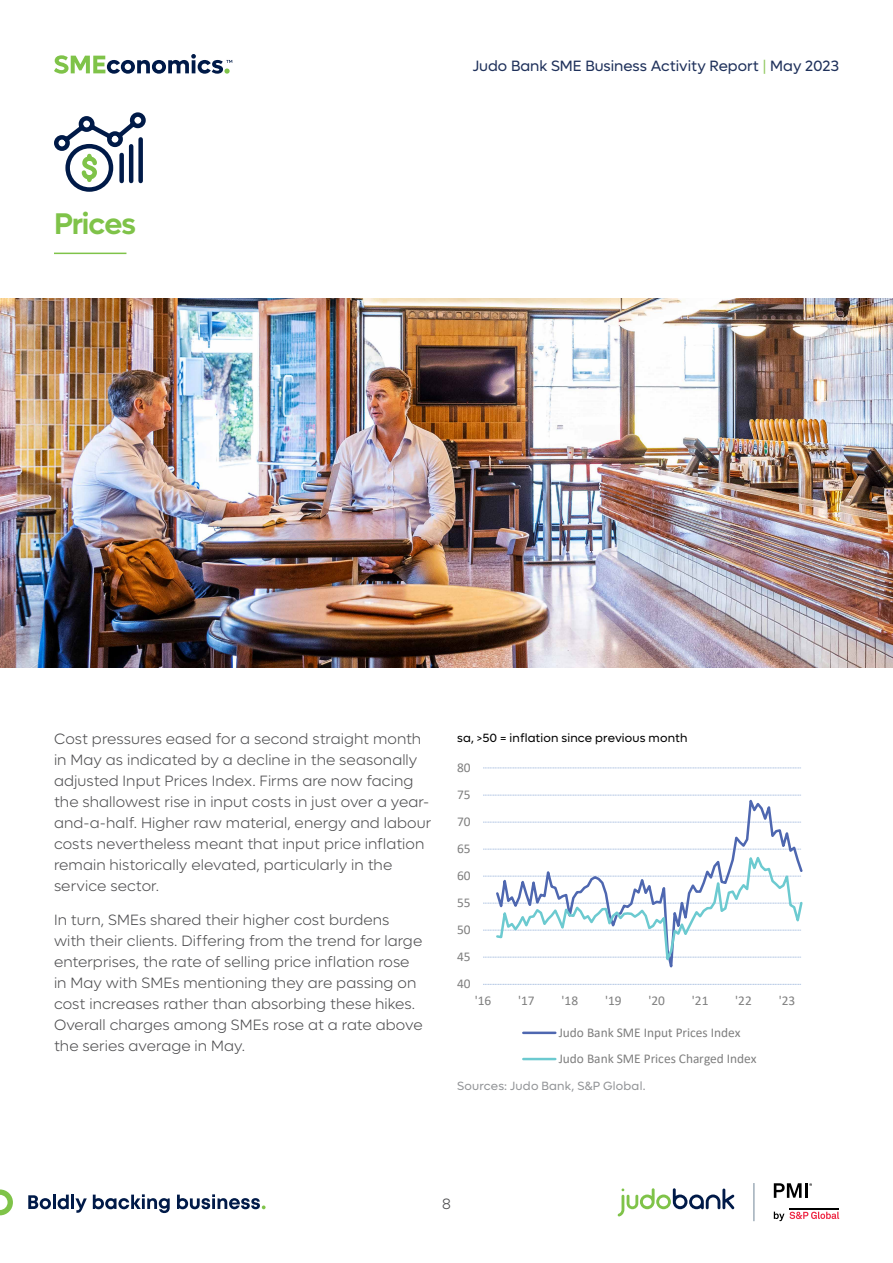
<style>
.page{position:relative;width:893px;height:1263px;background:#fff}
.page>*{position:absolute;margin:0;border:0;box-sizing:border-box;transform-origin:0 0}
.t1{font:600 30px "Lufga JB";letter-spacing:-.035em;color:#7fc349}
.t2{font:300 15px/21px "Lufga JB";letter-spacing:.005em;color:#4d4d4f}
.t3{font:15px "Lufga JB";color:#1f315b}
.t4{font:13.35px/26.1px "Calibri";letter-spacing:-.005em;color:#7f7f7f}
.t5{font:12px "Lufga JB";letter-spacing:.015em;color:#000}
.t6{font:12px "Lufga JB";letter-spacing:.015em;color:#939598}
.s1{color:#92ca62}
</style>
<div class="page">
<svg style="left:0;top:1189px;width:13px;height:26px"></svg>
<svg style="left:28px;top:1195px;width:23px;height:14px"></svg>
<hr style="left:53px;top:1194px;width:3px;height:15px;background:#001a48">
<svg style="left:58px;top:1194px;width:11px;height:15px"></svg>
<hr style="left:71px;top:1194px;width:3px;height:15px;background:#001a48">
<svg style="left:75px;top:1198px;width:12px;height:15px"></svg>
<svg style="left:93px;top:1194px;width:77px;height:19px"></svg>
<svg style="left:177px;top:1194px;width:89px;height:15px"></svg>
<svg style="left:54px;top:54px;width:178px;height:20px"></svg>
<svg style="left:617px;top:1188px;width:117px;height:28px"></svg>
<hr style="left:753px;top:1183px;width:1px;height:38px;background:#708597">
<svg style="left:774px;top:1211px;width:65px;height:10px"></svg>
<hr style="left:789px;top:1208px;width:50px;height:1px;background:#000">
<svg style="left:774px;top:1183px;width:28px;height:15px"></svg>
<hr style="left:805px;top:1183px;width:3px;height:15px;background:#000">
<hr style="left:54px;top:253px;width:72px;height:1px;background:#7fc349">
<img style="left:0;top:299px;width:893px;height:369px">
<div style="left:65px;top:144px;width:48px;height:48px;border:4px solid #001a48;border-radius:50%"></div>
<svg style="left:54px;top:112px;width:92px;height:73px"></svg>
<svg style="left:483px;top:984px;width:318px;height:1px"></svg>
<svg style="left:483px;top:768px;width:318px;height:1px"></svg>
<svg style="left:494px;top:794px;width:307px;height:190px"></svg>
<svg style="left:483px;top:848px;width:320px;height:121px"></svg>
<hr style="left:523px;top:1031px;width:32px;height:3px;background:#4e67b0">
<hr style="left:523px;top:1058px;width:32px;height:2px;background:#6ccad0">
<h1 class="t1" style="left:54px;top:206px;width:83px">Prices</h1>
<p class="t3" style="left:473px;top:57px;width:368px">Judo Bank SME Business Activity Report <span class="s1">|</span> May 2023</p>
<p class="t2" style="left:54px;top:729px;width:379px">Cost pressures eased for a second straight month in May as indicated by a decline in the seasonally adjusted Input Prices Index. Firms are now facing the shallowest rise in input costs in just over a year&shy;and-a-half. Higher raw material, energy and labour costs nevertheless meant that input price inflation remain historically elevated, particularly in the service sector.</p>
<p class="t2" style="left:54px;top:909px;width:370px">In turn, SMEs shared their higher cost burdens with their clients. Differing from the trend for large enterprises, the rate of selling price inflation rose in May with SMEs mentioning they are passing on cost increases rather than absorbing these hikes.<br>Overall charges among SMEs rose at a rate above the series average in May.</p>
<p class="t5" style="left:457px;top:731px;width:232px">sa, &gt;50 = inflation since previous month</p>
<p class="t4" style="left:457px;top:754px;width:15px">80</p>
<p class="t4" style="left:457px;top:781px;width:15px">75</p>
<p class="t4" style="left:457px;top:808px;width:15px">70</p>
<p class="t4" style="left:457px;top:835px;width:15px">65</p>
<p class="t4" style="left:457px;top:862px;width:15px">60</p>
<p class="t4" style="left:457px;top:889px;width:15px">55</p>
<p class="t4" style="left:457px;top:916px;width:15px">50</p>
<p class="t4" style="left:457px;top:943px;width:15px">45</p>
<p class="t4" style="left:457px;top:970px;width:15px">40</p>
<p class="t4" style="left:475px;top:987px;width:18px">'16</p>
<p class="t4" style="left:518px;top:987px;width:18px">'17</p>
<p class="t4" style="left:562px;top:987px;width:18px">'18</p>
<p class="t4" style="left:605px;top:987px;width:18px">'19</p>
<p class="t4" style="left:648px;top:987px;width:18px">'20</p>
<p class="t4" style="left:692px;top:987px;width:18px">'21</p>
<p class="t4" style="left:735px;top:987px;width:18px">'22</p>
<p class="t4" style="left:779px;top:987px;width:18px">'23</p>
<p class="t4" style="left:559px;top:1019px;width:199px">Judo Bank SME Input Prices Index<br>Judo Bank SME Prices Charged Index</p>
<p class="t6" style="left:457px;top:1079px;width:190px">Sources: Judo Bank, S&amp;P Global.</p>
<p class="t2" style="left:442px;top:1193px;width:10px">8</p>
</div>
